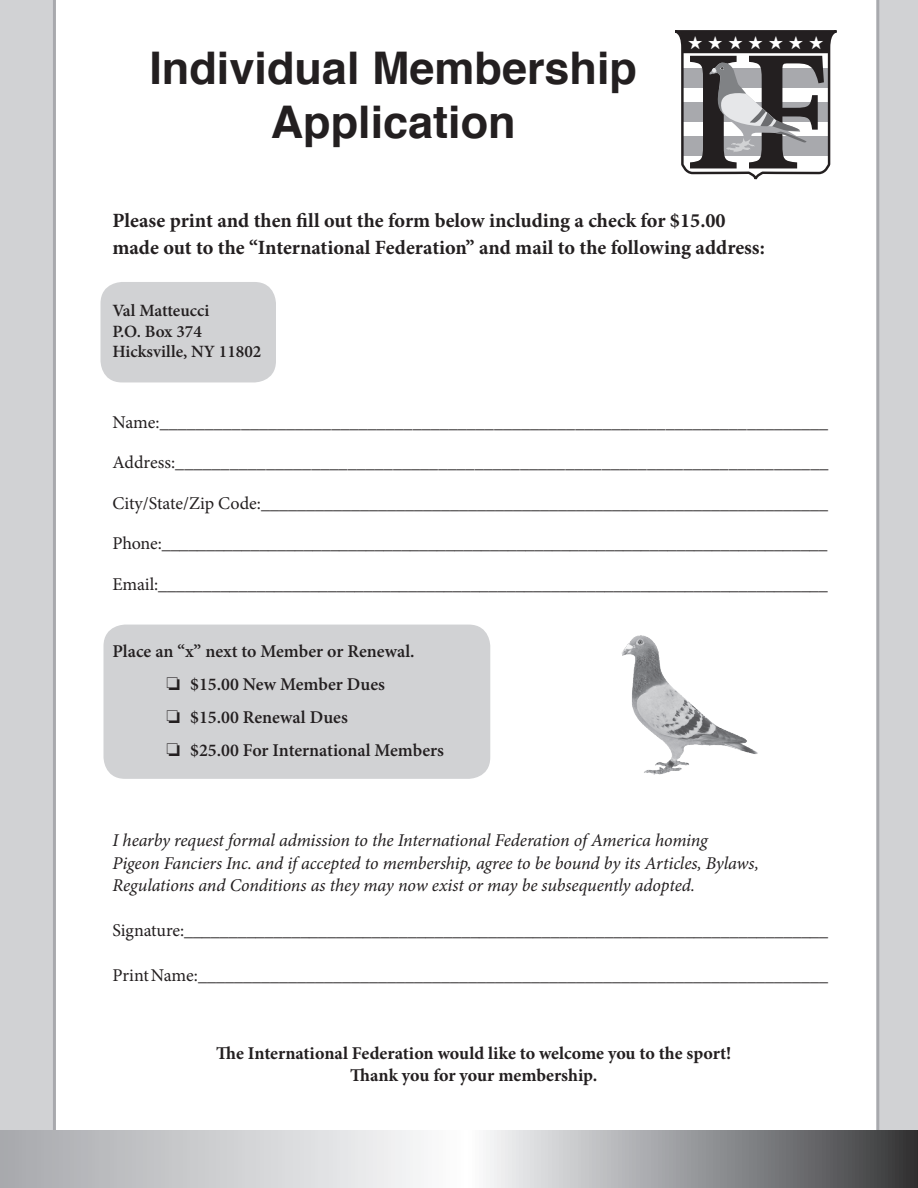
<style>
.page{position:relative;width:918px;height:1188px;background:#fff}
.page>*{position:absolute;margin:0;border:0;box-sizing:border-box;transform-origin:0 0}
.t1{font:700 45px/54px "Helvetica";color:#231f20;text-align:center}
.t2{font:700 20.25px/27px "Minion Pro";color:#231f20}
.t3{font:18.45px "Zapf Dingbats ITC";color:#fff}
.t4{font:18px "Minion Pro";letter-spacing:-.005em;color:#231f20}
.t5{font:italic 18px/22.5px "Minion Pro";letter-spacing:-.01em;color:#231f20}
.t6{font:600 18px "Minion Pro";color:#231f20}
.t7{font:700 18px "Minion Pro";letter-spacing:-.005em;color:#231f20}
.t8{font:600 17.25px "Minion Pro";color:#231f20}
</style>
<div class="page">
<div style="left:0;top:0;width:918px;height:1178px;background:#d1d2d4"></div>
<div style="left:53px;top:0;width:826px;height:1130px;background:#fff"></div>
<svg style="left:0;top:1130px;width:918px;height:58px"></svg>
<div style="left:101px;top:282px;width:175px;height:100px;background:#d1d2d4;border-radius:22px"></div>
<div style="left:104px;top:625px;width:386px;height:154px;background:#d1d2d4;border-radius:22px"></div>
<img style="left:609px;top:625px;width:155px;height:150px">
<svg style="left:673px;top:29px;width:166px;height:165px;background:#969596"></svg>
<p class="t1" style="left:149px;top:42px;width:489px">Individual Membership<br>Application</p>
<p class="t3" style="left:688px;top:34px;width:138px">★★★★★★★</p>
<p class="t2" style="left:112px;top:207px;width:654px">Please print and then fill out the form below including a check for $15.00 made out to the “International Federation” and mail to the following address:</p>
<p class="t8" style="left:112px;top:299px;width:98px">Val Matteucci</p>
<p class="t8" style="left:112px;top:319px;width:91px">P.O. Box 374</p>
<p class="t8" style="left:112px;top:340px;width:150px">Hicksville, NY 11802</p>
<p class="t4" style="left:112px;top:410px;width:717px">Name:__________________________________________________________________________</p>
<p class="t4" style="left:112px;top:451px;width:717px">Address:________________________________________________________________________</p>
<p class="t4" style="left:112px;top:491px;width:717px">City/State/Zip Code:_______________________________________________________________</p>
<p class="t4" style="left:112px;top:532px;width:717px">Phone:___________________________________________________________________________</p>
<p class="t4" style="left:112px;top:572px;width:717px">Email:___________________________________________________________________________</p>
<p class="t6" style="left:112px;top:639px;width:304px">Place an “x” next to Member or Renewal.</p>
<p class="t6" style="left:166px;top:672px;width:220px">❏ $15.00 New Member Dues</p>
<p class="t6" style="left:166px;top:705px;width:183px">❏ $15.00 Renewal Dues</p>
<p class="t6" style="left:166px;top:738px;width:279px">❏ $25.00 For International Members</p>
<p class="t5" style="left:112px;top:829px;width:648px">I hearby request formal admission to the International Federation of America homing<br>Pigeon Fanciers Inc. and if accepted to membership, agree to be bound by its Articles, Bylaws,<br>Regulations and Conditions as they may now exist or may be subsequently adopted.</p>
<p class="t4" style="left:112px;top:919px;width:717px">Signature:________________________________________________________________________</p>
<p class="t4" style="left:112px;top:964px;width:717px">Print Name:______________________________________________________________________</p>
<p class="t7" style="left:216px;top:1041px;width:517px">The International Federation would like to welcome you to the sport!</p>
<p class="t7" style="left:350px;top:1062px;width:248px">Thank you for your membership.</p>
</div>
